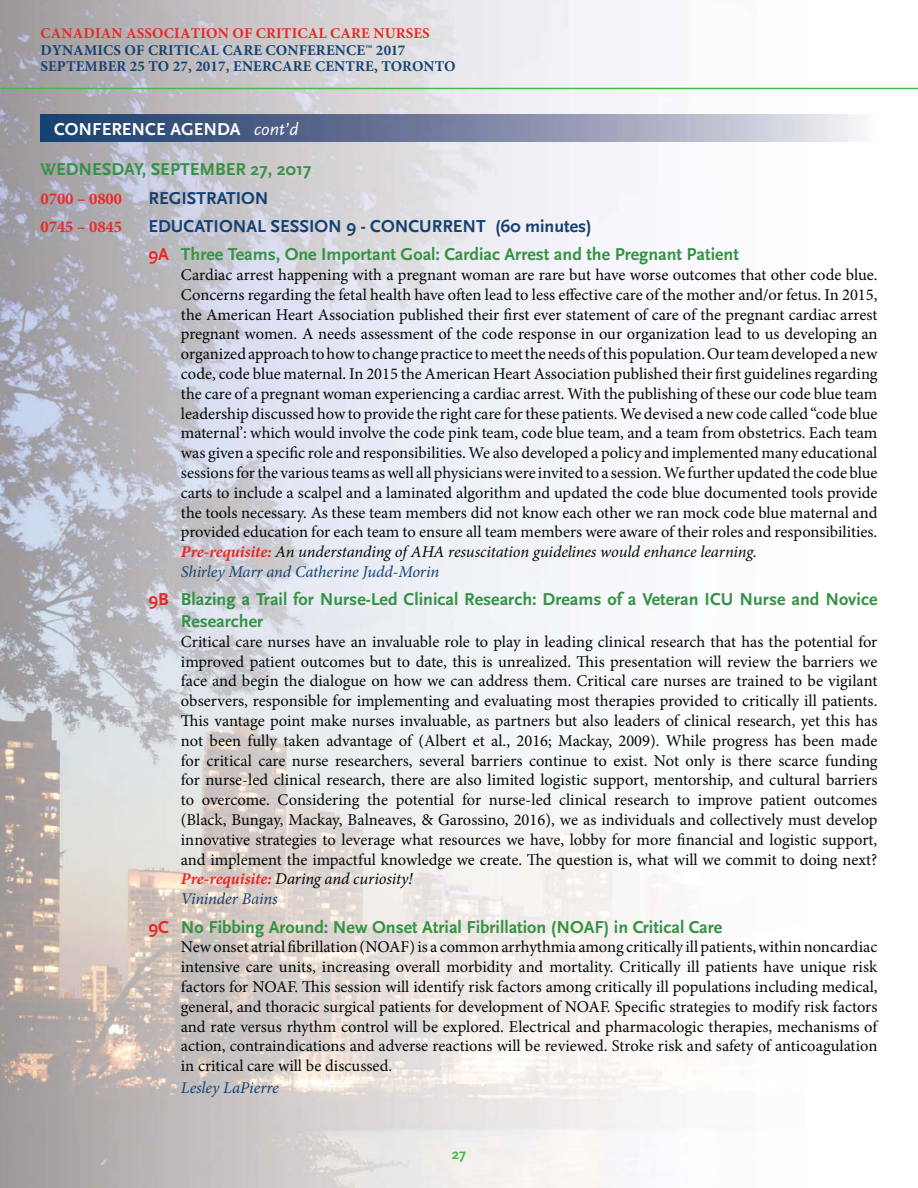
<style>
.page{position:relative;width:918px;height:1188px;background:#fff}
.page>*{position:absolute;margin:0;border:0;box-sizing:border-box;transform-origin:0 0}
.t1{font:700 18px/28.3px "Scala Sans";color:#359244}
.t2{font:700 18px "Scala Sans";color:#fff}
.t3{font:700 18px "Scala Sans";color:#144171}
.t4{font:16.5px/19.8px "Minion Pro";color:#030806}
.t5{font:700 16.5px "Minion Pro";color:#eb2724}
.t6{font:italic 16.5px "Minion Pro";color:#154272}
.t7{font:700 15px/16.5px "Minion Pro";letter-spacing:.01em;color:#154272}
.t8{font:700 15px "Minion Pro";letter-spacing:.01em;color:#eb2724}
.t9{font:700 15px "Scala Sans";color:#4bb749}
.s1{font-weight:400;font-style:italic}
.s2{color:#144171}
.s3{color:#eb2724}
.s4{font-weight:700;font-style:italic;color:#eb2724}
.s5{font-style:italic}
.s6{font-style:italic;color:#154272}
</style>
<div class="page">
<img style="left:0;top:0;width:918px;height:1188px">
<hr style="left:0;top:88px;width:918px;height:1px;background:#4bb749">
<img style="left:41px;top:115px;width:836px;height:27px">
<p class="t8" style="left:41px;top:24px;width:391px">CANADIAN ASSOCIATION OF CRITICAL CARE NURSES</p>
<p class="t7" style="left:41px;top:41px;width:417px">DYNAMICS OF CRITICAL CARE CONFERENCE™ 2017<br>SEPTEMBER 25 TO 27, 2017, ENERCARE CENTRE, TORONTO</p>
<p class="t2" style="left:54px;top:122px;width:246px">CONFERENCE AGENDA <span class="s1">cont’d</span></p>
<p class="t1" style="left:40px;top:157px;width:272px">WEDNESDAY, SEPTEMBER 27, 2017</p>
<p class="t5" style="left:40px;top:188px;width:83px">0700 – 0800</p>
<p class="t3" style="left:148px;top:191px;width:122px">REGISTRATION</p>
<p class="t5" style="left:40px;top:217px;width:83px">0745 – 0845</p>
<p class="t1" style="left:148px;top:213px;width:592px"><span class="s2">EDUCATIONAL SESSION 9 - CONCURRENT (60 minutes)<br></span><span class="s3">9A</span> Three Teams, One Important Goal: Cardiac Arrest and the Pregnant Patient</p>
<p class="t4" style="left:181px;top:266px;width:698px">Cardiac arrest happening with a pregnant woman are rare but have worse outcomes that other code blue.<br>Concerns regarding the fetal health have often lead to less effective care of the mother and/or fetus. In 2015, the American Heart Association published their first ever statement of care of the pregnant cardiac arrest pregnant women. A needs assessment of the code response in our organization lead to us developing an organized approach to how to change practice to meet the needs of this population. Our team developed a new code, code blue maternal. In 2015 the American Heart Association published their first guidelines regarding the care of a pregnant woman experiencing a cardiac arrest. With the publishing of these our code blue team leadership discussed how to provide the right care for these patients. We devised a new code called “code blue maternal’: which would involve the code pink team, code blue team, and a team from obstetrics. Each team was given a specific role and responsibilities. We also developed a policy and implemented many educational sessions for the various teams as well all physicians were invited to a session. We further updated the code blue carts to include a scalpel and a laminated algorithm and updated the code blue documented tools provide the tools necessary. As these team members did not know each other we ran mock code blue maternal and provided education for each team to ensure all team members were aware of their roles and responsibilities.<br><span class="s4">Pre-requisite:</span> <span class="s5">An understanding of AHA resuscitation guidelines would enhance learning.<br></span><span class="s6">Shirley Marr and Catherine Judd-Morin</span></p>
<p class="t1" style="left:181px;top:590px;width:698px;line-height:21.6px;text-indent:-32px"><span class="s3">9B</span> Blazing a Trail for Nurse-Led Clinical Research: Dreams of a Veteran ICU Nurse and Novice<br>Researcher</p>
<p class="t4" style="left:181px;top:633px;width:698px">Critical care nurses have an invaluable role to play in leading clinical research that has the potential for improved patient outcomes but to date, this is unrealized. This presentation will review the barriers we face and begin the dialogue on how we can address them. Critical care nurses are trained to be vigilant observers, responsible for implementing and evaluating most therapies provided to critically ill patients.<br>This vantage point make nurses invaluable, as partners but also leaders of clinical research, yet this has not been fully taken advantage of (Albert et al., 2016; Mackay, 2009). While progress has been made for critical care nurse researchers, several barriers continue to exist. Not only is there scarce funding for nurse-led clinical research, there are also limited logistic support, mentorship, and cultural barriers to overcome. Considering the potential for nurse-led clinical research to improve patient outcomes (Black, Bungay, Mackay, Balneaves, &amp; Garossino, 2016), we as individuals and collectively must develop innovative strategies to leverage what resources we have, lobby for more financial and logistic support, and implement the impactful knowledge we create. The question is, what will we commit to doing next?<br><span class="s4">Pre-requisite:</span> <span class="s5">Daring and curiosity!<br></span><span class="s6">Vininder Bains</span></p>
<p class="t1" style="left:148px;top:914px;width:575px"><span class="s3">9C</span> No Fibbing Around: New Onset Atrial Fibrillation (NOAF) in Critical Care</p>
<p class="t4" style="left:181px;top:939px;width:698px;text-align:justify">New onset atrial fibrillation (NOAF) is a common arrhythmia among critically ill patients, within noncardiac intensive care units, increasing overall morbidity and mortality. Critically ill patients have unique risk factors for NOAF. This session will identify risk factors among critically ill populations including medical, general, and thoracic surgical patients for development of NOAF. Specific strategies to modify risk factors and rate versus rhythm control will be explored. Electrical and pharmacologic therapies, mechanisms of action, contraindications and adverse reactions will be reviewed. Stroke risk and safety of anticoagulation in critical care will be discussed.</p>
<p class="t6" style="left:181px;top:1081px;width:99px">Lesley LaPierre</p>
<p class="t9" style="left:452px;top:1148px;width:16px">27</p>
</div>
